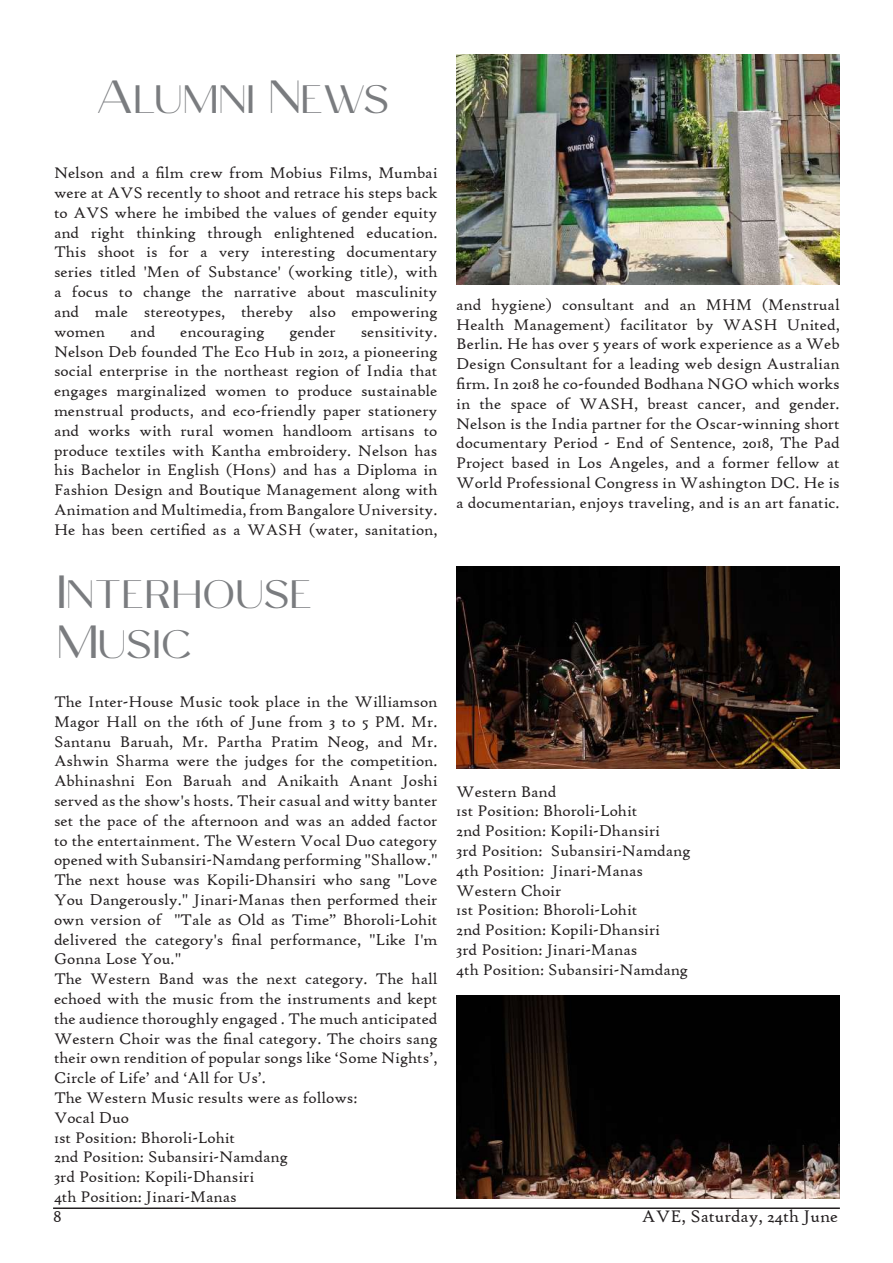
<style>
.page{position:relative;width:893px;height:1263px;background:#fff}
.page>*{position:absolute;margin:0;border:0;box-sizing:border-box;transform-origin:0 0}
.t1{font:46.5px/49.5px "Celine Peach Free Sans";color:#7a7c7f}
.t2{font:18px "High Tower Text";color:#231f20}
.t3{font:16.5px/19.8px "High Tower Text";color:#231f20;text-align:justify}
</style>
<div class="page">
<img style="left:456px;top:54px;width:384px;height:230px">
<img style="left:456px;top:566px;width:384px;height:203px">
<img style="left:456px;top:996px;width:384px;height:202px">
<hr style="left:53px;top:1207px;width:787px;height:2px;background:#231f20">
<h1 class="t1" style="left:96px;top:72px;width:295px">Alumni News</h1>
<p class="t3" style="left:54px;top:163px;width:385px">Nelson and a film crew from Mobius Films, Mumbai were at AVS recently to shoot and retrace his steps back to AVS where he imbibed the values of gender equity and right thinking through enlightened education.<br>This shoot is for a very interesting documentary series titled 'Men of Substance' (working title), with a focus to change the narrative about masculinity and male stereotypes, thereby also empowering women</p>
<p class="t3" style="left:130px;top:322px;width:27px">and</p>
<p class="t3" style="left:180px;top:322px;width:86px">encouraging</p>
<p class="t3" style="left:289px;top:322px;width:48px">gender</p>
<p class="t3" style="left:54px;top:322px;width:385px;text-indent:307px">sensitivity.<br>Nelson Deb founded The Eco Hub in 2012, a pioneering social enterprise in the northeast region of India that engages marginalized women to produce sustainable menstrual products, and eco-friendly paper stationery and works with rural women handloom artisans to produce textiles with Kantha embroidery. Nelson has his Bachelor in English (Hons) and has a Diploma in Fashion Design and Boutique Management along with Animation and Multimedia, from Bangalore University.<br>He has been certified as a WASH (water, sanitation,</p>
<h1 class="t1" style="left:57px;top:567px;width:257px">Interhouse<br>Music</h1>
<p class="t3" style="left:54px;top:692px;width:385px;text-align:left">The Inter-House Music took place in the Williamson Magor Hall on the 16th of June from 3 to 5 PM. Mr.<br>Santanu Baruah, Mr. Partha Pratim Neog, and Mr.<br>Ashwin Sharma were the judges for the competition.<br>Abhinashni Eon Baruah and Anikaith Anant Joshi served as the show's hosts. Their casual and witty banter set the pace of the afternoon and was an added factor to the entertainment. The Western Vocal Duo category opened with Subansiri-Namdang performing "Shallow." The next house was Kopili-Dhansiri who sang "Love You Dangerously." Jinari-Manas then performed their own version of "Tale as Old as Time” Bhoroli-Lohit delivered the category's final performance, "Like I'm Gonna Lose You."<br>The Western Band was the next category. The hall echoed with the music from the instruments and kept the audience thoroughly engaged . The much anticipated Western Choir was the final category. The choirs sang their own rendition of popular songs like ‘Some Nights’, Circle of Life’ and ‘All for Us’.<br>The Western Music results were as follows:<br>Vocal Duo<br>1st Position: Bhoroli-Lohit<br>2nd Position: Subansiri-Namdang<br>3rd Position: Kopili-Dhansiri<br>4th Position: Jinari-Manas</p>
<p class="t3" style="left:456px;top:295px;width:385px">and hygiene) consultant and an MHM (Menstrual Health Management) facilitator by WASH United, Berlin. He has over 5 years of work experience as a Web Design Consultant for a leading web design Australian firm. In 2018 he co-founded Bodhana NGO which works in the space of WASH, breast cancer, and gender.<br>Nelson is the India partner for the Oscar-winning short documentary Period - End of Sentence, 2018, The Pad Project based in Los Angeles, and a former fellow at World Professional Congress in Washington DC. He is a documentarian, enjoys traveling, and is an art fanatic.</p>
<p class="t3" style="left:456px;top:781px;width:236px;text-align:left">Western Band<br>1st Position: Bhoroli-Lohit<br>2nd Position: Kopili-Dhansiri<br>3rd Position: Subansiri-Namdang<br>4th Position: Jinari-Manas<br>Western Choir<br>1st Position: Bhoroli-Lohit<br>2nd Position: Kopili-Dhansiri<br>3rd Position: Jinari-Manas<br>4th Position: Subansiri-Namdang</p>
<p class="t2" style="left:53px;top:1206px;width:10px">8</p>
<p class="t2" style="left:642px;top:1206px;width:197px">AVE, Saturday, 24th June</p>
</div>
